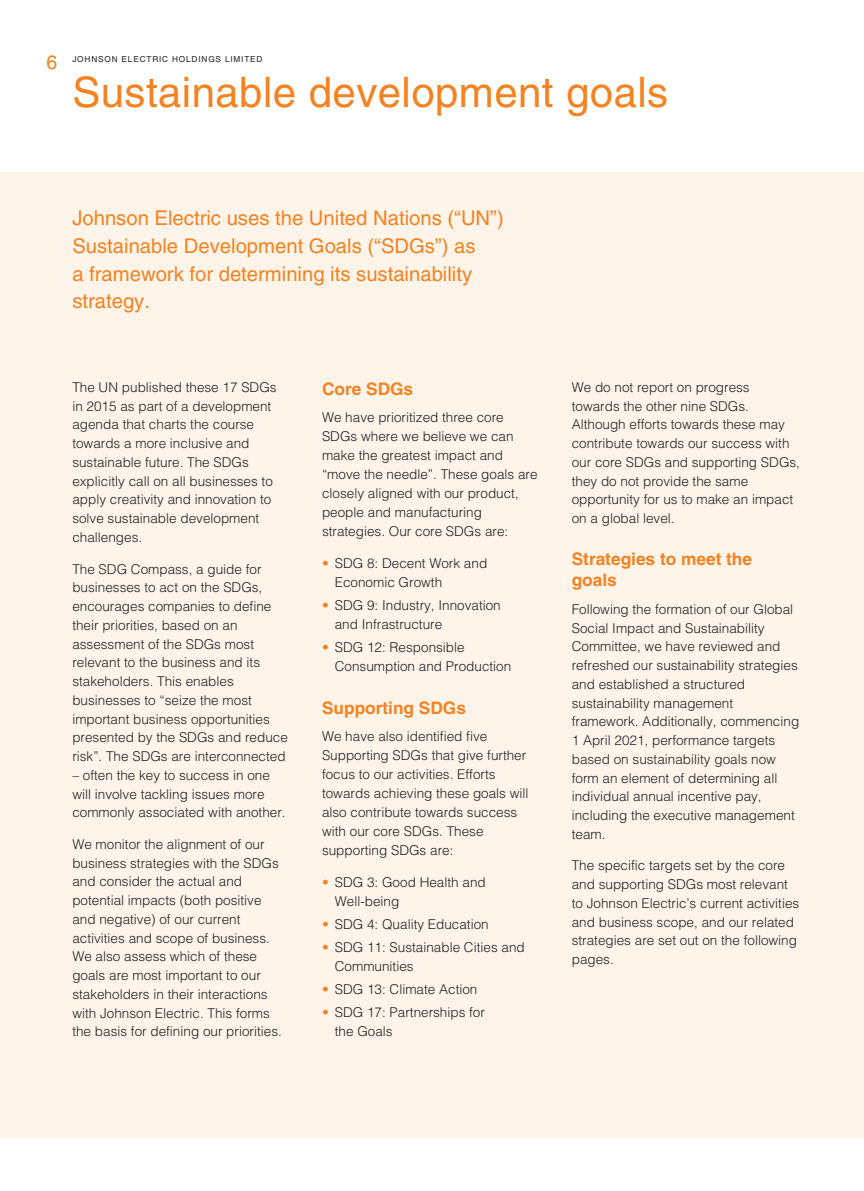
<style>
.page{position:relative;width:864px;height:1191px;background:#fff}
.page>*{position:absolute;margin:0;border:0;box-sizing:border-box;transform-origin:0 0}
.t1{font:42px "Helvetica LT Std";letter-spacing:.01em;color:#f58220}
.t2{font:20.25px/27.8px "Helvetica LT Std";color:#f58220}
.t3{font:19.5px "Helvetica LT Std";color:#f58220}
.t4{font:700 17.25px/21px "Helvetica LT Std";color:#f58220}
.t5{font:300 13.5px/18.8px "Helvetica LT Std";color:#231f20}
.t6{font:8.25px "Helvetica LT Std";letter-spacing:.1em;color:#231f20}
.s1{color:#f58220}
</style>
<div class="page">
<div style="left:0;top:172px;width:863px;height:965px;background:#fef4ea"></div>
<h3 class="t3" style="left:47px;top:51px;width:12px">6</h3>
<p class="t6" style="left:72px;top:54px;width:192px">JOHNSON ELECTRIC HOLDINGS LIMITED</p>
<h1 class="t1" style="left:72px;top:68px;width:597px">Sustainable development goals</h1>
<h2 class="t2" style="left:72px;top:204px;width:433px">Johnson Electric uses the United Nations (“UN”)<br>Sustainable Development Goals (“SDGs”) as<br>a framework for determining its sustainability strategy.</h2>
<p class="t5" style="left:72px;top:377px;width:206px">The UN published these 17 SDGs in 2015 as part of a development agenda that charts the course towards a more inclusive and sustainable future. The SDGs explicitly call on all businesses to apply creativity and innovation to solve sustainable development challenges.</p>
<p class="t5" style="left:72px;top:559px;width:217px">The SDG Compass, a guide for businesses to act on the SDGs, encourages companies to define their priorities, based on an assessment of the SDGs most relevant to the business and its stakeholders. This enables businesses to “seize the most important business opportunities presented by the SDGs and reduce risk”. The SDGs are interconnected</p>
<p class="t5" style="left:72px;top:765px;width:215px">– often the key to success in one will involve tackling issues more commonly associated with another.</p>
<p class="t5" style="left:72px;top:834px;width:211px">We monitor the alignment of our business strategies with the SDGs and consider the actual and potential impacts (both positive and negative) of our current activities and scope of business.<br>We also assess which of these goals are most important to our stakeholders in their interactions with Johnson Electric. This forms the basis for defining our priorities.</p>
<p class="t4" style="left:322px;top:378px;width:93px">Core SDGs</p>
<p class="t5" style="left:322px;top:408px;width:217px">We have prioritized three core<br>SDGs where we believe we can make the greatest impact and “move the needle”. These goals are closely aligned with our product, people and manufacturing strategies. Our core SDGs are:</p>
<p class="t5" style="left:334px;top:553px;width:154px;text-indent:-13px"><span class="s1">•</span> SDG 8: Decent Work and<br>Economic Growth</p>
<p class="t5" style="left:334px;top:596px;width:167px;text-indent:-13px"><span class="s1">•</span> SDG 9: Industry, Innovation and Infrastructure</p>
<p class="t5" style="left:334px;top:638px;width:178px;text-indent:-13px"><span class="s1">•</span> SDG 12: Responsible<br>Consumption and Production</p>
<p class="t4" style="left:322px;top:697px;width:145px">Supporting SDGs</p>
<p class="t5" style="left:322px;top:727px;width:208px">We have also identified five<br>Supporting SDGs that give further focus to our activities. Efforts towards achieving these goals will also contribute towards success with our core SDGs. These supporting SDGs are:</p>
<p class="t5" style="left:334px;top:872px;width:152px;text-indent:-13px"><span class="s1">•</span> SDG 3: Good Health and<br>Well-being</p>
<p class="t5" style="left:322px;top:914px;width:168px"><span class="s1">•</span> SDG 4: Quality Education</p>
<p class="t5" style="left:334px;top:937px;width:191px;text-indent:-13px"><span class="s1">•</span> SDG 11: Sustainable Cities and<br>Communities</p>
<p class="t5" style="left:322px;top:980px;width:157px"><span class="s1">•</span> SDG 13: Climate Action</p>
<p class="t5" style="left:334px;top:1003px;width:152px;text-indent:-13px"><span class="s1">•</span> SDG 17: Partnerships for the Goals</p>
<p class="t5" style="left:571px;top:377px;width:230px">We do not report on progress towards the other nine SDGs.<br>Although efforts towards these may contribute towards our success with our core SDGs and supporting SDGs, they do not provide the same opportunity for us to make an impact on a global level.</p>
<p class="t4" style="left:571px;top:548px;width:182px">Strategies to meet the goals</p>
<p class="t5" style="left:571px;top:599px;width:229px">Following the formation of our Global<br>Social Impact and Sustainability<br>Committee, we have reviewed and refreshed our sustainability strategies and established a structured sustainability management framework. Additionally, commencing<br>1 April 2021, performance targets based on sustainability goals now form an element of determining all individual annual incentive pay, including the executive management team.</p>
<p class="t5" style="left:571px;top:856px;width:229px">The specific targets set by the core and supporting SDGs most relevant to Johnson Electric’s current activities and business scope, and our related strategies are set out on the following pages.</p>
</div>
